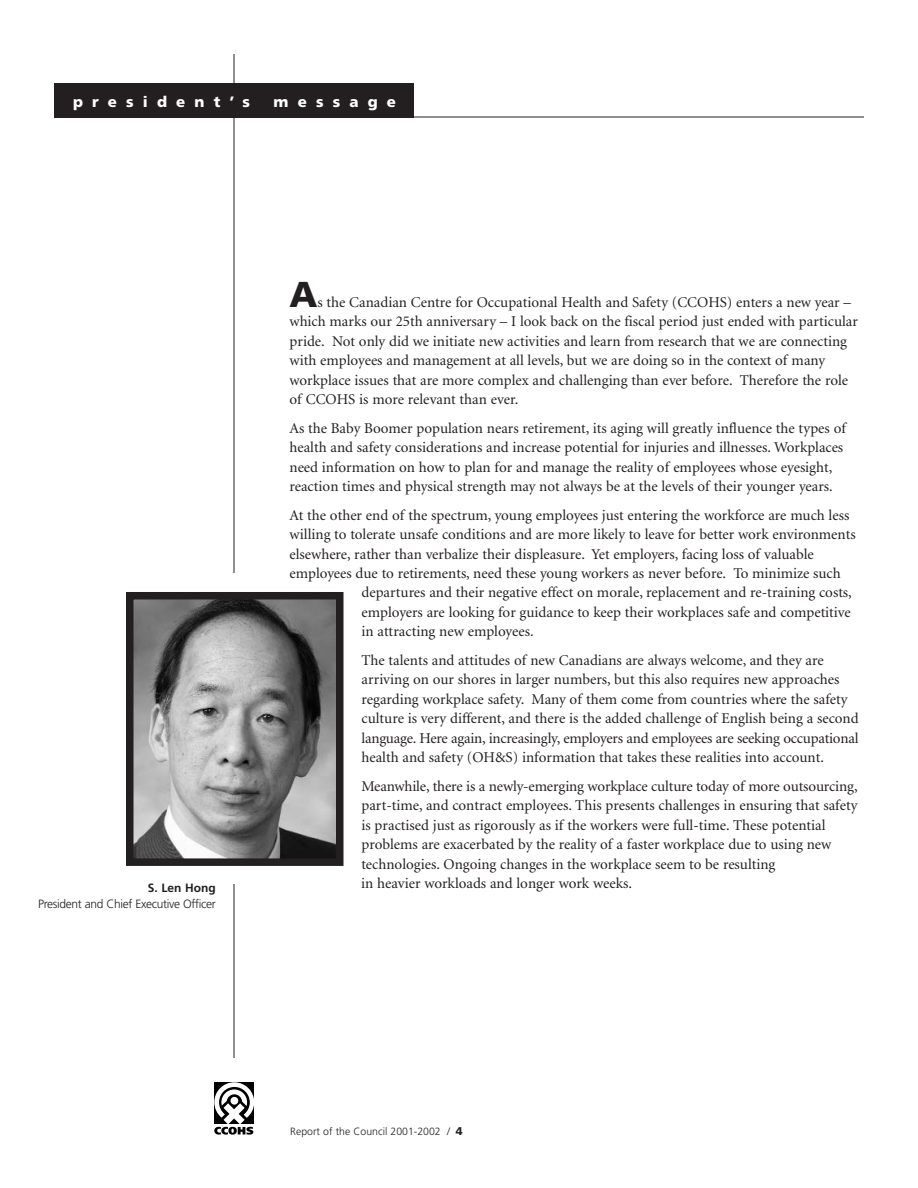
<style>
.page{position:relative;width:918px;height:1188px;background:#fff}
.page>*{position:absolute;margin:0;border:0;box-sizing:border-box;transform-origin:0 0}
.t1{font:900 36px "Frutiger";color:#231f20}
.t2{font:15px/19.5px "Minion";color:#231f20}
.t3{font:900 15px "Frutiger";letter-spacing:.61em;color:#fff}
.t4{font:300 12px "Frutiger";letter-spacing:-.03em;color:#231f20}
.t5{font:700 12px "Frutiger";color:#231f20}
.t6{font:300 10.5px "Frutiger";color:#231f20}
.s1{font-weight:900;font-size:11.25px}
</style>
<div class="page">
<hr style="left:234px;top:54px;width:1px;height:519px;background:#231f20">
<svg style="left:214px;top:1082px;width:40px;height:53px"></svg>
<img style="left:135px;top:601px;width:200px;height:256px">
<div style="left:126px;top:592px;width:218px;height:274px;border:8px solid #231f20"></div>
<div style="left:54px;top:83px;width:360px;height:35px;background:#231f20"></div>
<hr style="left:54px;top:117px;width:810px;height:1px;background:#231f20">
<hr style="left:234px;top:884px;width:1px;height:174px;background:#231f20">
<p class="t3" style="left:73px;top:95px;width:179px">president’s</p>
<p class="t3" style="left:274px;top:95px;width:124px">message</p>
<p class="t5" style="left:148px;top:883px;width:69px">S. Len Hong</p>
<p class="t4" style="left:38px;top:899px;width:179px">President and Chief Executive Officer</p>
<h1 class="t1" style="left:290px;top:279px;width:30px">A</h1>
<p class="t2" style="left:290px;top:293px;width:570px;text-indent:28px">s the Canadian Centre for Occupational Health and Safety (CCOHS) enters a new year – which marks our 25th anniversary – I look back on the fiscal period just ended with particular pride. Not only did we initiate new activities and learn from research that we are connecting with employees and management at all levels, but we are doing so in the context of many workplace issues that are more complex and challenging than ever before. Therefore the role of CCOHS is more relevant than ever.</p>
<p class="t2" style="left:289px;top:419px;width:558px">As the Baby Boomer population nears retirement, its aging will greatly influence the types of health and safety considerations and increase potential for injuries and illnesses. Workplaces need information on how to plan for and manage the reality of employees whose eyesight, reaction times and physical strength may not always be at the levels of their younger years.</p>
<p class="t2" style="left:289px;top:506px;width:561px">At the other end of the spectrum, young employees just entering the workforce are much less</p>
<p class="t2" style="left:289px;top:526px;width:568px">willing to tolerate unsafe conditions and are more likely to leave for better work environments</p>
<p class="t2" style="left:289px;top:545px;width:526px">elsewhere, rather than verbalize their displeasure. Yet employers, facing loss of valuable</p>
<p class="t2" style="left:289px;top:565px;width:553px">employees due to retirements, need these young workers as never before. To minimize such</p>
<p class="t2" style="left:361px;top:584px;width:492px">departures and their negative effect on morale, replacement and re-training costs,</p>
<p class="t2" style="left:361px;top:604px;width:491px">employers are looking for guidance to keep their workplaces safe and competitive</p>
<p class="t2" style="left:361px;top:623px;width:174px">in attracting new employees.</p>
<p class="t2" style="left:361px;top:652px;width:499px">The talents and attitudes of new Canadians are always welcome, and they are arriving on our shores in larger numbers, but this also requires new approaches regarding workplace safety. Many of them come from countries where the safety culture is very different, and there is the added challenge of English being a second language. Here again, increasingly, employers and employees are seeking occupational health and safety (OH&amp;S) information that takes these realities into account.</p>
<p class="t2" style="left:361px;top:778px;width:498px">Meanwhile, there is a newly-emerging workplace culture today of more outsourcing, part-time, and contract employees. This presents challenges in ensuring that safety is practised just as rigorously as if the workers were full-time. These potential problems are exacerbated by the reality of a faster workplace due to using new technologies. Ongoing changes in the workplace seem to be resulting<br>in heavier workloads and longer work weeks.</p>
<p class="t6" style="left:290px;top:1127px;width:174px">Report of the Council 2001-2002 / <span class="s1">4</span></p>
</div>
